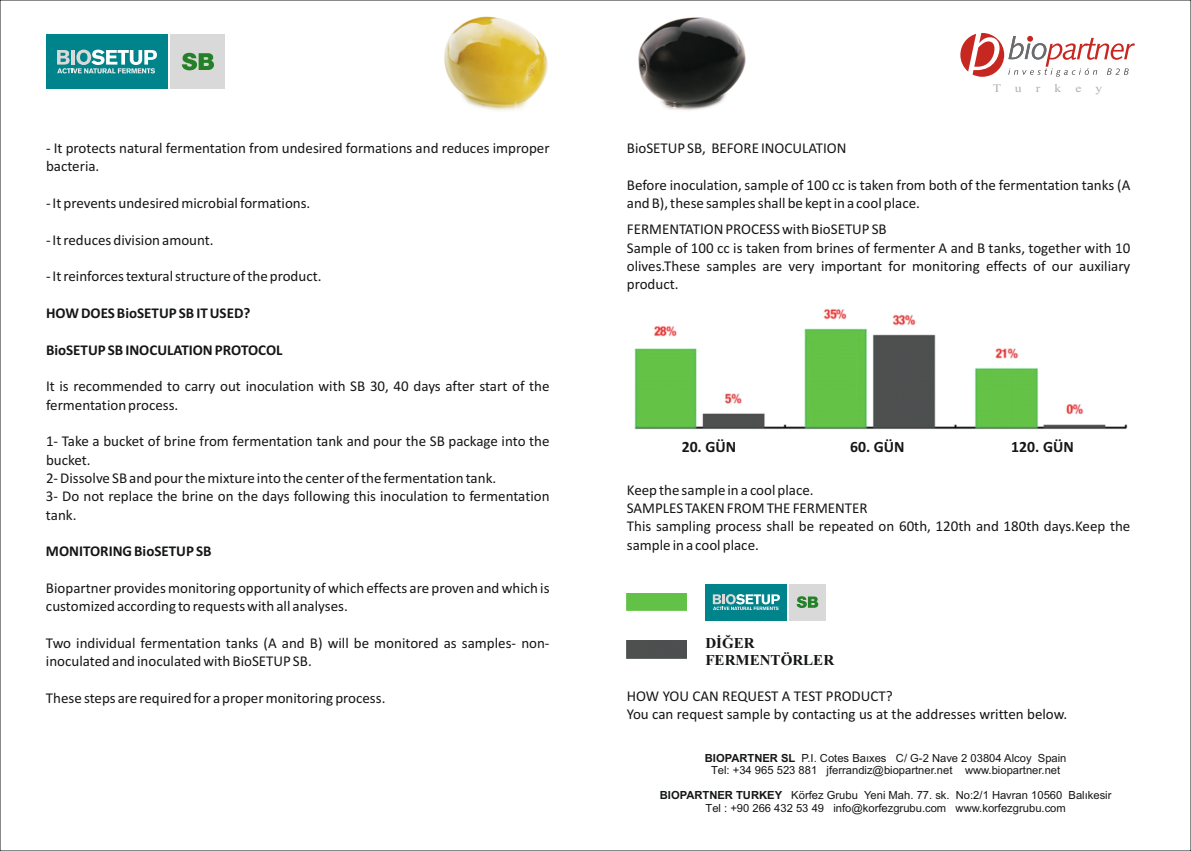
<style>
.page{position:relative;width:1191px;height:851px;background:#fff}
.page>*{position:absolute;margin:0;border:0;box-sizing:border-box;transform-origin:0 0}
.t1{font:700 15.75px "Calibri";color:#151616}
.t2{font:15px/18.3px "Calibri";color:#151616}
.t3{font:700 15px "Calibri";color:#151616}
.t4{font:700 15px/16.6px "Times New Roman";color:#151616}
.t5{font:11.55px "Times New Roman";letter-spacing:1.035em;color:#afb0b0;scale:1.18 1}
.t6{font:11.25px/12.5px "Arial";color:#151616;text-align:center}
.s1{font-weight:700}
</style>
<div class="page">
<svg style="left:960px;top:33px;width:174px;height:44px"></svg>
<div style="left:171px;top:34px;width:54px;height:55px;background:#d9d9da"></div>
<svg style="left:182px;top:53px;width:32px;height:17px"></svg>
<div style="left:46px;top:34px;width:122px;height:55px;background:#00848b"></div>
<svg style="left:57px;top:50px;width:100px;height:23px"></svg>
<img style="left:634px;top:309px;width:494px;height:121px">
<img style="left:626px;top:593px;width:60px;height:17px">
<img style="left:626px;top:640px;width:60px;height:18px">
<div style="left:789px;top:583px;width:37px;height:37px;background:#d9d9da"></div>
<svg style="left:796px;top:596px;width:22px;height:12px"></svg>
<div style="left:705px;top:583px;width:82px;height:37px;background:#00848b"></div>
<svg style="left:713px;top:594px;width:67px;height:16px"></svg>
<img style="left:444px;top:16px;width:104px;height:95px">
<img style="left:638px;top:17px;width:108px;height:93px">
<p class="t2" style="left:46px;top:140px;width:505px">- It protects natural fermentation from undesired formations and reduces improper bacteria.</p>
<p class="t2" style="left:46px;top:195px;width:266px">- It prevents undesired microbial formations.</p>
<p class="t2" style="left:46px;top:232px;width:169px">- It reduces division amount.</p>
<p class="t2" style="left:46px;top:268px;width:277px">- It reinforces textural structure of the product.</p>
<p class="t3" style="left:46px;top:307px;width:206px">HOW DOES BioSETUP SB IT USED?</p>
<p class="t3" style="left:46px;top:343px;width:238px">BioSETUP SB INOCULATION PROTOCOL</p>
<p class="t2" style="left:46px;top:378px;width:505px">It is recommended to carry out inoculation with SB 30, 40 days after start of the fermentation process.</p>
<p class="t2" style="left:46px;top:433px;width:505px">1- Take a bucket of brine from fermentation tank and pour the SB package into the bucket.<br>2- Dissolve SB and pour the mixture into the center of the fermentation tank.<br>3- Do not replace the brine on the days following this inoculation to fermentation tank.</p>
<p class="t3" style="left:46px;top:545px;width:167px">MONITORING BioSETUP SB</p>
<p class="t2" style="left:46px;top:580px;width:505px">Biopartner provides monitoring opportunity of which effects are proven and which is customized according to requests with all analyses.</p>
<p class="t2" style="left:46px;top:634px;width:505px">Two individual fermentation tanks (A and B) will be monitored as samples- non&shy;inoculated and inoculated with BioSETUP SB.</p>
<p class="t2" style="left:46px;top:689px;width:341px">These steps are required for a proper monitoring process.</p>
<p class="t5" style="left:993px;top:84px;width:94px">Turkey</p>
<p class="t2" style="left:627px;top:140px;width:221px">BioSETUP SB, BEFORE INOCULATION</p>
<p class="t2" style="left:627px;top:177px;width:505px">Before inoculation, sample of 100 cc is taken from both of the fermentation tanks (A and B), these samples shall be kept in a cool place.</p>
<p class="t2" style="left:627px;top:221px;width:505px">FERMENTATION PROCESS with BioSETUP SB<br>Sample of 100 cc is taken from brines of fermenter A and B tanks, together with 10 olives.These samples are very important for monitoring effects of our auxiliary product.</p>
<p class="t1" style="left:681px;top:440px;width:56px">20. GÜN</p>
<p class="t1" style="left:850px;top:440px;width:56px">60. GÜN</p>
<p class="t1" style="left:1011px;top:440px;width:64px">120. GÜN</p>
<p class="t2" style="left:627px;top:481px;width:505px">Keep the sample in a cool place.<br>SAMPLES TAKEN FROM THE FERMENTER<br>This sampling process shall be repeated on 60th, 120th and 180th days.Keep the sample in a cool place.</p>
<p class="t4" style="left:705px;top:636px;width:130px">DİĞER<br>FERMENTÖRLER</p>
<p class="t2" style="left:627px;top:688px;width:442px">HOW YOU CAN REQUEST A TEST PRODUCT?<br>You can request sample by contacting us at the addresses written below.</p>
<p class="t6" style="left:705px;top:752px;width:363px"><span class="s1">BIOPARTNER SL</span> P.I. Cotes Baıxes C/ G-2 Nave 2 03804 Alcoy Spain<br>Tel: +34 965 523 881 jferrandiz@biopartner.net www.biopartner.net</p>
<p class="t6" style="left:660px;top:790px;width:453px"><span class="s1">BIOPARTNER TURKEY</span> Körfez Grubu Yeni Mah. 77. sk. No:2/1 Havran 10560 Balıkesir<br>Tel : +90 266 432 53 49 info@korfezgrubu.com www.korfezgrubu.com</p>
</div>
